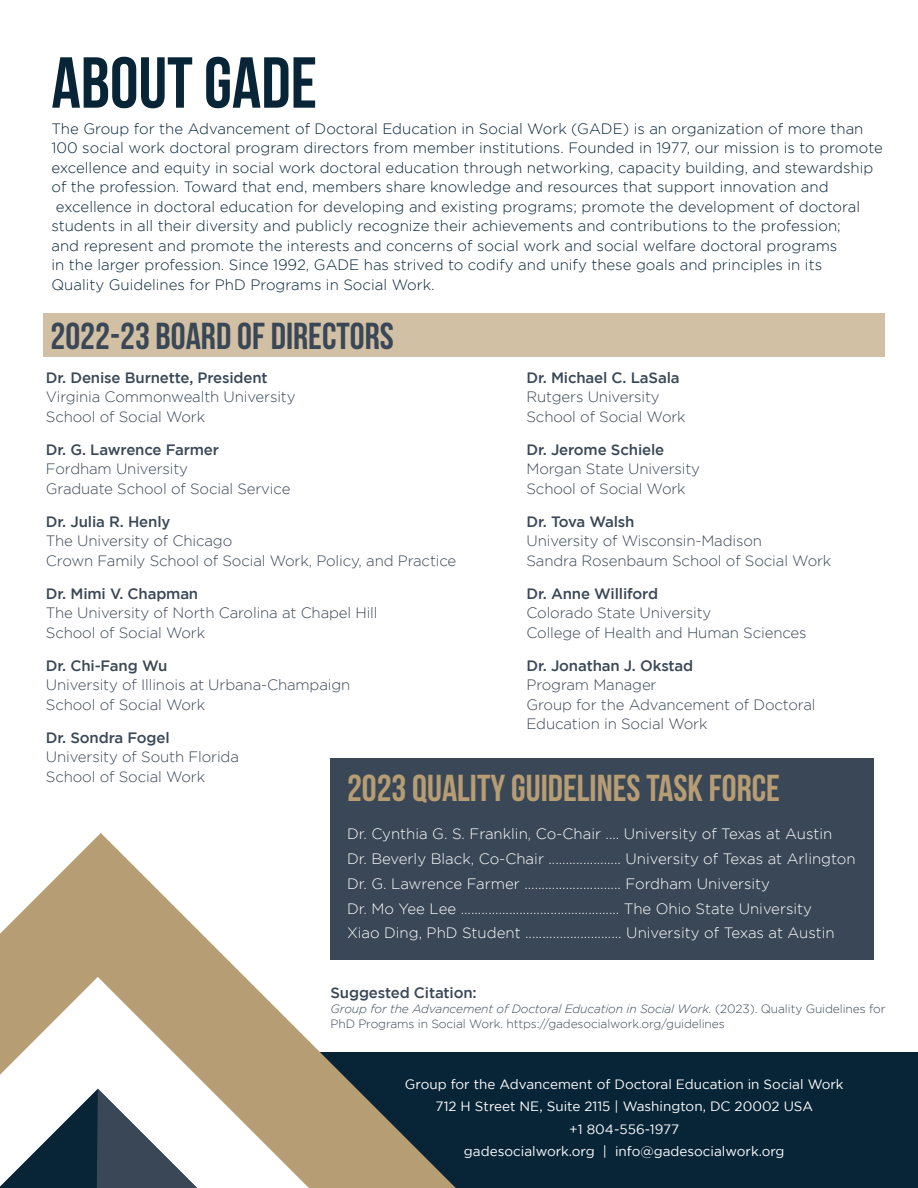
<style>
.page{position:relative;width:918px;height:1188px;background:#fff}
.page>*{position:absolute;margin:0;border:0;box-sizing:border-box;transform-origin:0 0}
.t1{font:700 72px "Bebas Neue";color:#082437}
.t2{font:700 37.5px "Bebas Neue";color:#b79d74}
.t3{font:700 37.5px "Bebas Neue";color:#3a4756}
.t4{font:300 15px "Gotham";color:#082437}
.t5{font:300 15px/19.5px "Gotham";letter-spacing:-.01em;color:#3a4756}
.t6{font:300 15px "Gotham";color:#fff}
.t7{font:500 15px "Gotham";letter-spacing:-.01em;color:#3a4756}
.t8{font:13.5px/22.5px "Gotham";color:#fff;text-align:center}
.t9{font:300 12px/15px "Gotham";letter-spacing:-.01em;color:#3a4756}
.s1{font-weight:500}
.s2{font-style:italic}
</style>
<div class="page">
<div style="left:212px;top:1053px;width:706px;height:135px;background:#082437"></div>
<svg style="left:0;top:833px;width:456px;height:355px"></svg>
<svg style="left:0;top:977px;width:309px;height:211px;fill:#b79d74"></svg>
<svg style="left:0;top:1089px;width:197px;height:99px"></svg>
<div style="left:43px;top:314px;width:841px;height:43px;background:#d2c0a4"></div>
<div style="left:331px;top:758px;width:543px;height:202px;background:#3a4756"></div>
<p class="t1" style="left:51px;top:43px;width:267px">ABOUT GADE</p>
<p class="t4" style="left:51px;top:120px;width:814px">The Group for the Advancement of Doctoral Education in Social Work (GADE) is an organization of more than</p>
<p class="t4" style="left:51px;top:140px;width:833px">100 social work doctoral program directors from member institutions. Founded in 1977, our mission is to promote</p>
<p class="t4" style="left:51px;top:159px;width:823px">excellence and equity in social work doctoral education through networking, capacity building, and stewardship</p>
<p class="t4" style="left:51px;top:179px;width:779px">of the profession. Toward that end, members share knowledge and resources that support innovation and</p>
<p class="t4" style="left:56px;top:198px;width:806px">excellence in doctoral education for developing and existing programs; promote the development of doctoral</p>
<p class="t4" style="left:51px;top:218px;width:791px">students in all their diversity and publicly recognize their achievements and contributions to the profession;</p>
<p class="t4" style="left:51px;top:237px;width:787px">and represent and promote the interests and concerns of social work and social welfare doctoral programs</p>
<p class="t4" style="left:51px;top:257px;width:772px">in the larger profession. Since 1992, GADE has strived to codify and unify these goals and principles in its</p>
<p class="t4" style="left:51px;top:276px;width:385px">Quality Guidelines for PhD Programs in Social Work.</p>
<p class="t3" style="left:51px;top:315px;width:345px">2022-23 BOARD OF DIRECTORS</p>
<p class="t5" style="left:46px;top:368px;width:251px"><span class="s1">Dr. Denise Burnette, President<br></span>Virginia Commonwealth University<br>School of Social Work</p>
<p class="t5" style="left:46px;top:440px;width:246px"><span class="s1">Dr. G. Lawrence Farmer<br></span>Fordham University<br>Graduate School of Social Service</p>
<p class="t5" style="left:46px;top:512px;width:412px"><span class="s1">Dr. Julia R. Henly<br></span>The University of Chicago<br>Crown Family School of Social Work, Policy, and Practice</p>
<p class="t5" style="left:46px;top:584px;width:333px"><span class="s1">Dr. Mimi V. Chapman<br></span>The University of North Carolina at Chapel Hill<br>School of Social Work</p>
<p class="t5" style="left:46px;top:656px;width:306px"><span class="s1">Dr. Chi-Fang Wu<br></span>University of Illinois at Urbana-Champaign<br>School of Social Work</p>
<p class="t5" style="left:46px;top:728px;width:195px"><span class="s1">Dr. Sondra Fogel<br></span>University of South Florida<br>School of Social Work</p>
<p class="t5" style="left:526px;top:368px;width:161px"><span class="s1">Dr. Michael C. LaSala<br></span>Rutgers University<br>School of Social Work</p>
<p class="t5" style="left:526px;top:440px;width:175px"><span class="s1">Dr. Jerome Schiele<br></span>Morgan State University<br>School of Social Work</p>
<p class="t5" style="left:526px;top:512px;width:306px"><span class="s1">Dr. Tova Walsh<br></span>University of Wisconsin-Madison<br>Sandra Rosenbaum School of Social Work</p>
<p class="t5" style="left:526px;top:584px;width:282px"><span class="s1">Dr. Anne Williford<br></span>Colorado State University<br>College of Health and Human Sciences</p>
<p class="t5" style="left:526px;top:656px;width:291px"><span class="s1">Dr. Jonathan J. Okstad<br></span>Program Manager<br>Group for the Advancement of Doctoral<br>Education in Social Work</p>
<p class="t2" style="left:347px;top:768px;width:435px">2023 QUALITY GUIDELINES TASK FORCE</p>
<p class="t6" style="left:347px;top:826px;width:487px">Dr. Cynthia G. S. Franklin, Co-Chair .... University of Texas at Austin</p>
<p class="t6" style="left:347px;top:851px;width:510px">Dr. Beverly Black, Co-Chair ..................... University of Texas at Arlington</p>
<p class="t6" style="left:347px;top:875px;width:425px">Dr. G. Lawrence Farmer ............................ Fordham University</p>
<p class="t6" style="left:347px;top:900px;width:467px">Dr. Mo Yee Lee .............................................. The Ohio State University</p>
<p class="t6" style="left:347px;top:925px;width:489px">Xiao Ding, PhD Student ............................ University of Texas at Austin</p>
<p class="t7" style="left:331px;top:984px;width:148px">Suggested Citation:</p>
<p class="t9" style="left:331px;top:1001px;width:556px"><span class="s2">Group for the Advancement of Doctoral Education in Social Work.</span> (2023). Quality Guidelines for<br>PhD Programs in Social Work. https://gadesocialwork.org/guidelines</p>
<p class="t8" style="left:405px;top:1072px;width:440px">Group for the Advancement of Doctoral Education in Social Work 712 H Street NE, Suite 2115 | Washington, DC 20002 USA<br>+1 804-556-1977<br>gadesocialwork.org | info@gadesocialwork.org</p>
</div>
